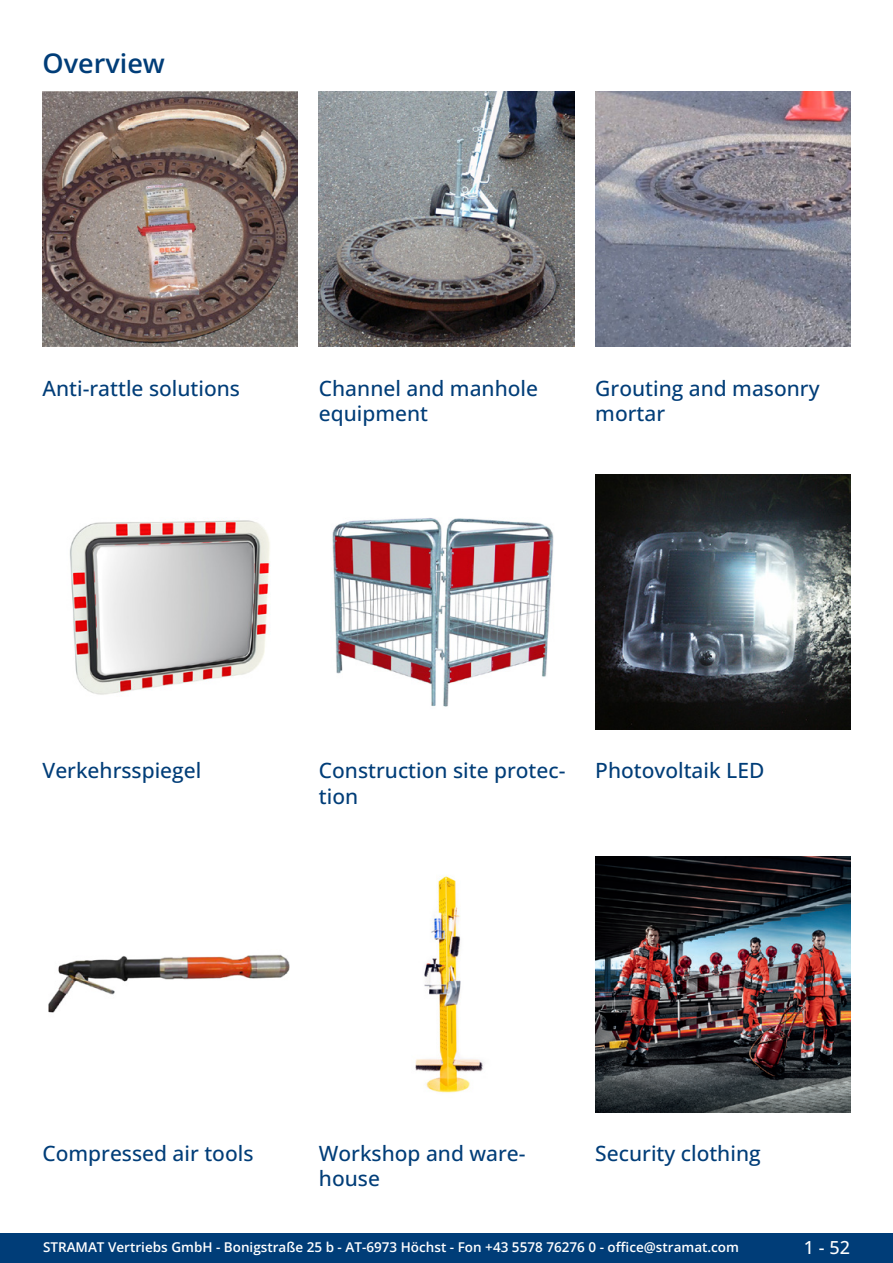
<style>
.page{position:relative;width:893px;height:1263px;background:#fff}
.page>*{position:absolute;margin:0;border:0;box-sizing:border-box;transform-origin:0 0}
.GruppeName{font:600 27px "Open Sans";color:#003d78}
.Übersicth{font:500 21px/25.2px "Open Sans";color:#003d78}
.t1{font:500 18px "Open Sans";color:#fff}
.t2{font:600 13.5px "Open Sans";color:#fff}
</style>
<div class="page">
<div style="left:0;top:1233px;width:893px;height:30px;background:#003d78"></div>
<img style="left:43px;top:91px;width:255px;height:256px">
<img style="left:70px;top:520px;width:200px;height:175px">
<img style="left:48px;top:954px;width:242px;height:59px">
<img style="left:319px;top:91px;width:255px;height:256px">
<img style="left:332px;top:518px;width:222px;height:189px">
<img style="left:415px;top:875px;width:68px;height:218px">
<img style="left:595px;top:91px;width:255px;height:256px">
<img style="left:595px;top:474px;width:255px;height:255px">
<img style="left:595px;top:857px;width:255px;height:255px">
<p class="GruppeName" style="left:43px;top:44px;width:124px">Overview</p>
<p class="Übersicth" style="left:43px;top:375px;width:199px">Anti-rattle solutions</p>
<p class="Übersicth" style="left:319px;top:375px;width:221px">Channel and manhole equipment</p>
<p class="Übersicth" style="left:595px;top:375px;width:226px">Grouting and masonry mortar</p>
<p class="Übersicth" style="left:43px;top:758px;width:160px">Verkehrsspiegel</p>
<p class="Übersicth" style="left:319px;top:758px;width:246px">Construction site protec&shy;tion</p>
<p class="Übersicth" style="left:595px;top:758px;width:171px">Photovoltaik LED</p>
<p class="Übersicth" style="left:43px;top:1140px;width:212px">Compressed air tools</p>
<p class="Übersicth" style="left:319px;top:1140px;width:207px">Workshop and ware&shy;house</p>
<p class="Übersicth" style="left:595px;top:1140px;width:167px">Security clothing</p>
<p class="t2" style="left:43px;top:1238px;width:698px">STRAMAT Vertriebs GmbH - Bonigstraße 25 b - AT-6973 Höchst - Fon +43 5578 76276 0 - office@stramat.com</p>
<p class="t1" style="left:804px;top:1234px;width:48px">1 - 52</p>
</div>
